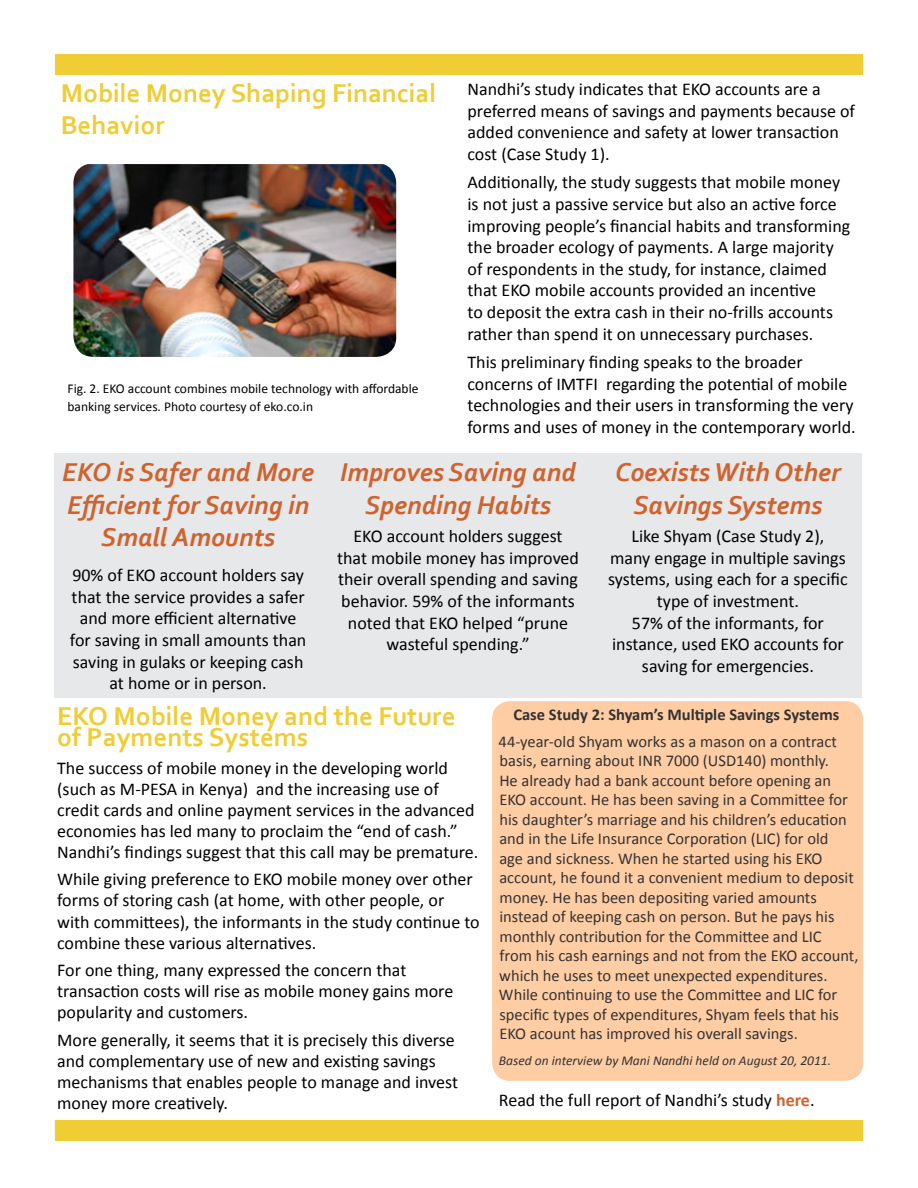
<style>
.page{position:relative;width:918px;height:1188px;background:#fff}
.page>*{position:absolute;margin:0;border:0;box-sizing:border-box;transform-origin:0 0}
.t1{font:italic 700 27px/32.4px "Corbel";color:#d0622e;text-align:center}
.t2{font:700 27px/21px "Corbel";color:#f0cc35}
.t3{font:18px/21.6px "Calibri";color:#000}
.t4{font:16.5px/19.5px "Calibri";color:#000}
.t5{font:700 16.5px "Calibri";color:#000}
.t6{font:13.5px/18px "Calibri";color:#000}
.t7{font:italic 13.5px "Calibri";color:#000}
.s1{font-weight:700;color:#d0622e}
</style>
<div class="page">
<div style="left:55px;top:54px;width:808px;height:21px;background:#f0cc35"></div>
<div style="left:55px;top:1120px;width:808px;height:21px;background:#f0cc35"></div>
<div style="left:55px;top:454px;width:806px;height:243px;background:#e6e8e9"></div>
<div style="left:54px;top:453px;width:808px;height:245px;border:2px solid #e6e8e9"></div>
<div style="left:492px;top:701px;width:371px;height:380px;background:#ffcda4;border-radius:18px"></div>
<img style="left:73px;top:163px;width:323px;height:194px">
<h1 class="t2" style="left:61px;top:76px;width:377px;line-height:32.4px">Mobile Money Shaping Financial<br>Behavior</h1>
<p class="t6" style="left:68px;top:379px;width:353px">Fig. 2. EKO account combines mobile technology with affordable banking services. Photo courtesy of eko.co.in</p>
<p class="t3" style="left:468px;top:79px;width:389px">Nandhi’s study indicates that EKO accounts are a preferred means of savings and payments because of added convenience and safety at lower transaction cost (Case Study 1).</p>
<p class="t3" style="left:468px;top:172px;width:384px">Additionally, the study suggests that mobile money is not just a passive service but also an active force improving people’s financial habits and transforming the broader ecology of payments. A large majority of respondents in the study, for instance, claimed that EKO mobile accounts provided an incentive<br>to deposit the extra cash in their no-frills accounts rather than spend it on unnecessary purchases.</p>
<p class="t3" style="left:468px;top:351px;width:390px">This preliminary finding speaks to the broader concerns of IMTFI regarding the potential of mobile technologies and their users in transforming the very forms and uses of money in the contemporary world.</p>
<h1 class="t1" style="left:62px;top:456px;width:253px">EKO is Safer and More<br>Efficient for Saving in<br>Small Amounts</h1>
<p class="t3" style="left:70px;top:565px;width:238px;text-align:center">90% of EKO account holders say that the service provides a safer and more efficient alternative for saving in small amounts than saving in gulaks or keeping cash at home or in person.</p>
<h1 class="t1" style="left:340px;top:456px;width:237px">Improves Saving and<br>Spending Habits</h1>
<p class="t3" style="left:337px;top:525px;width:243px;text-align:center">EKO account holders suggest that mobile money has improved their overall spending and saving behavior. 59% of the informants noted that EKO helped “prune wasteful spending.”</p>
<h1 class="t1" style="left:615px;top:456px;width:227px">Coexists With Other<br>Savings Systems</h1>
<p class="t3" style="left:608px;top:525px;width:241px;text-align:center">Like Shyam (Case Study 2),<br>many engage in multiple savings systems, using each for a specific type of investment.<br>57% of the informants, for instance, used EKO accounts for saving for emergencies.</p>
<p class="t5" style="left:513px;top:704px;width:328px">Case Study 2: Shyam’s Multiple Savings Systems</p>
<p class="t4" style="left:499px;top:731px;width:361px">44-year-old Shyam works as a mason on a contract basis, earning about INR 7000 (USD140) monthly.<br>He already had a bank account before opening an EKO account. He has been saving in a Committee for his daughter’s marriage and his children’s education and in the Life Insurance Corporation (LIC) for old<br>age and sickness. When he started using his EKO account, he found it a convenient medium to deposit money. He has been depositing varied amounts instead of keeping cash on person. But he pays his monthly contribution for the Committee and LIC<br>from his cash earnings and not from the EKO account, which he uses to meet unexpected expenditures.<br>While continuing to use the Committee and LIC for specific types of expenditures, Shyam feels that his EKO acount has improved his overall savings.</p>
<p class="t7" style="left:499px;top:1052px;width:334px">Based on interview by Mani Nandhi held on August 20, 2011.</p>
<h1 class="t2" style="left:57px;top:705px;width:400px">EKO Mobile Money and the Future of Payments Systems</h1>
<p class="t3" style="left:57px;top:757px;width:423px;line-height:21px">The success of mobile money in the developing world (such as M-PESA in Kenya) and the increasing use of credit cards and online payment services in the advanced economies has led many to proclaim the “end of cash.” Nandhi’s findings suggest that this call may be premature.</p>
<p class="t3" style="left:57px;top:869px;width:424px;line-height:21px">While giving preference to EKO mobile money over other forms of storing cash (at home, with other people, or with committees), the informants in the study continue to combine these various alternatives.</p>
<p class="t3" style="left:57px;top:960px;width:398px;line-height:21px">For one thing, many expressed the concern that transaction costs will rise as mobile money gains more popularity and customers.</p>
<p class="t3" style="left:57px;top:1030px;width:402px;line-height:21px">More generally, it seems that it is precisely this diverse and complementary use of new and existing savings mechanisms that enables people to manage and invest money more creatively.</p>
<p class="t3" style="left:499px;top:1089px;width:317px">Read the full report of Nandhi’s study <span class="s1">here</span>.</p>
</div>
